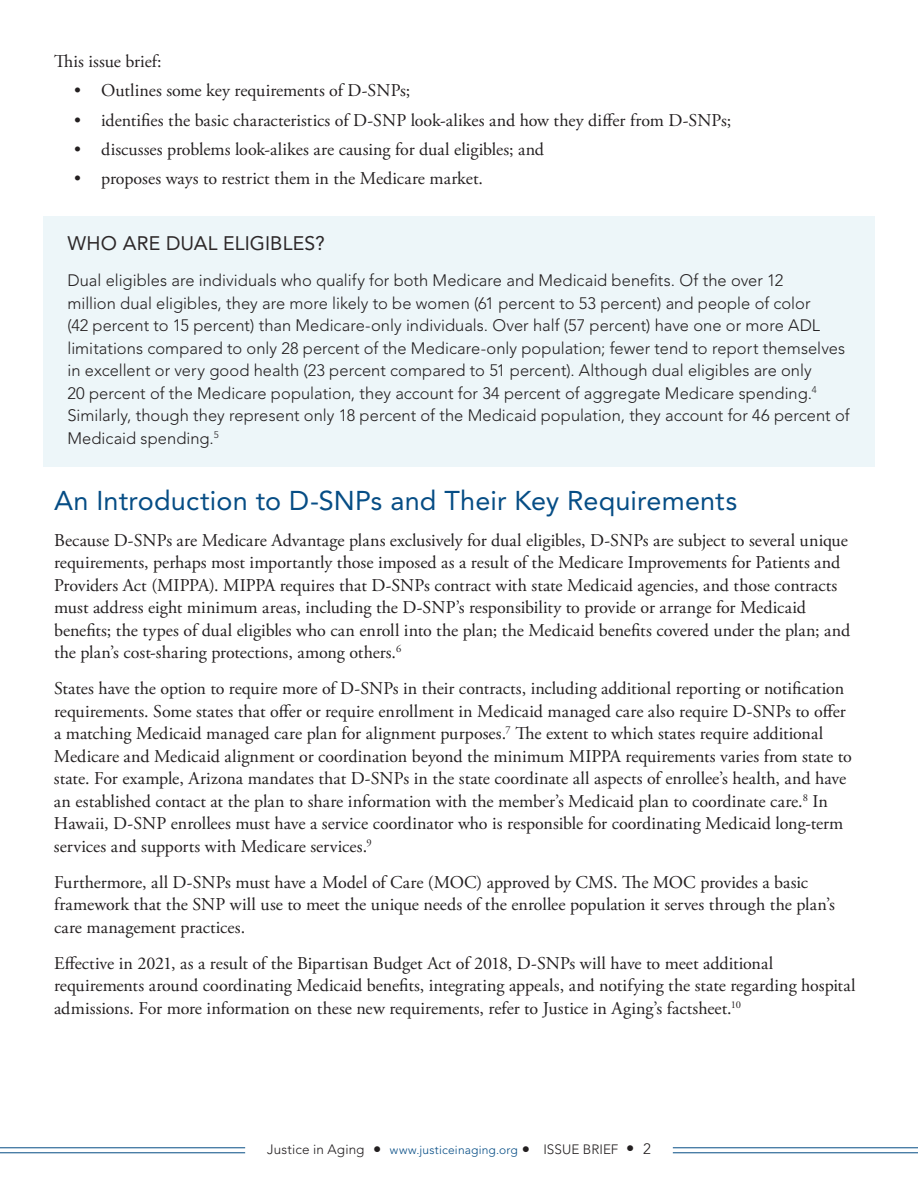
<style>
.page{position:relative;width:918px;height:1188px;background:#fff}
.page>*{position:absolute;margin:0;border:0;box-sizing:border-box;transform-origin:0 0}
.t1{font:27px "Avenir LT Std";letter-spacing:.005em;color:#064d85}
.t2{font:19.5px "Avenir LT Std";letter-spacing:.01em;color:#2d2829}
.t3{font:18px/22.5px "Adobe Garamond Pro";color:#231f20}
.t4{font:300 16.5px "Avenir LT Std";color:#231f20}
.t5{font:300 13.5px "Avenir LT Std";letter-spacing:.005em;color:#231f20}
.s1{font-size:16.5px}
.s2{font-size:12px;color:#064d85}
.s3{font-size:15px}
</style>
<div class="page">
<hr style="left:0;top:1152px;width:245px;height:1px;background:#064d85">
<hr style="left:0;top:1147px;width:245px;height:1px;background:#064d85">
<hr style="left:673px;top:1152px;width:245px;height:1px;background:#064d85">
<hr style="left:673px;top:1147px;width:245px;height:1px;background:#064d85">
<div style="left:43px;top:216px;width:832px;height:251px;background:#edf6f9"></div>
<p class="t3" style="left:54px;top:51px;width:109px">Tis issue brief:</p>
<p class="t3" style="left:74px;top:80px;width:338px">• Outlines some key requirements of D-SNPs;</p>
<p class="t3" style="left:74px;top:109px;width:659px">• identifes the basic characteristics of D-SNP look-alikes and how they difer from D-SNPs;</p>
<p class="t3" style="left:74px;top:138px;width:471px">• discusses problems look-alikes are causing for dual eligibles; and</p>
<p class="t3" style="left:74px;top:168px;width:410px">• proposes ways to restrict them in the Medicare market.</p>
<p class="t2" style="left:68px;top:232px;width:259px">WHO ARE DUAL ELIGIBLES?</p>
<p class="t4" style="left:68px;top:271px;width:717px">Dual eligibles are individuals who qualify for both Medicare and Medicaid benefts. Of the over 12</p>
<p class="t4" style="left:68px;top:293px;width:745px">million dual eligibles, they are more likely to be women (61 percent to 53 percent) and people of color</p>
<p class="t4" style="left:68px;top:316px;width:754px">(42 percent to 15 percent) than Medicare-only individuals. Over half (57 percent) have one or more ADL</p>
<p class="t4" style="left:68px;top:338px;width:779px">limitations compared to only 28 percent of the Medicare-only population; fewer tend to report themselves</p>
<p class="t4" style="left:68px;top:361px;width:746px">in excellent or very good health (23 percent compared to 51 percent). Although dual eligibles are only</p>
<p class="t4" style="left:68px;top:383px;width:751px">20 percent of the Medicare population, they account for 34 percent of aggregate Medicare spending.<sup>4</sup></p>
<p class="t4" style="left:68px;top:406px;width:784px">Similarly, though they represent only 18 percent of the Medicaid population, they account for 46 percent of</p>
<p class="t4" style="left:68px;top:428px;width:153px">Medicaid spending.<sup>5</sup></p>
<h2 class="t1" style="left:54px;top:485px;width:685px">An Introduction to D-SNPs and Their Key Requirements</h2>
<p class="t3" style="left:54px;top:530px;width:798px">Because D-SNPs are Medicare Advantage plans exclusively for dual eligibles, D-SNPs are subject to several unique requirements, perhaps most importantly those imposed as a result of the Medicare Improvements for Patients and Providers Act (MIPPA). MIPPA requires that D-SNPs contract with state Medicaid agencies, and those contracts must address eight minimum areas, including the D-SNP’s responsibility to provide or arrange for Medicaid benefts; the types of dual eligibles who can enroll into the plan; the Medicaid benefts covered under the plan; and the plan’s cost-sharing protections, among others.<sup>6</sup></p>
<p class="t3" style="left:54px;top:678px;width:799px">States have the option to require more of D-SNPs in their contracts, including additional reporting or notifcation requirements. Some states that ofer or require enrollment in Medicaid managed care also require D-SNPs to ofer a matching Medicaid managed care plan for alignment purposes.<sup>7</sup> Te extent to which states require additional Medicare and Medicaid alignment or coordination beyond the minimum MIPPA requirements varies from state to state. For example, Arizona mandates that D-SNPs in the state coordinate all aspects of enrollee’s health, and have an established contact at the plan to share information with the member’s Medicaid plan to coordinate care.<sup>8</sup> In Hawaii, D-SNP enrollees must have a service coordinator who is responsible for coordinating Medicaid long-term services and supports with Medicare services.<sup>9</sup></p>
<p class="t3" style="left:54px;top:872px;width:783px">Furthermore, all D-SNPs must have a Model of Care (MOC) approved by CMS. Te MOC provides a basic framework that the SNP will use to meet the unique needs of the enrollee population it serves through the plan’s care management practices.</p>
<p class="t3" style="left:54px;top:953px;width:803px">Efective in 2021, as a result of the Bipartisan Budget Act of 2018, D-SNPs will have to meet additional requirements around coordinating Medicaid benefts, integrating appeals, and notifying the state regarding hospital admissions. For more information on these new requirements, refer to Justice in Aging’s factsheet.<sup>10</sup></p>
<p class="t5" style="left:267px;top:1141px;width:385px">Justice in Aging <span class="s1">•</span> <span class="s2">www.justiceinaging.org</span> <span class="s1">•</span> ISSUE BRIEF <span class="s1">•</span> <span class="s3">2</span></p>
</div>
